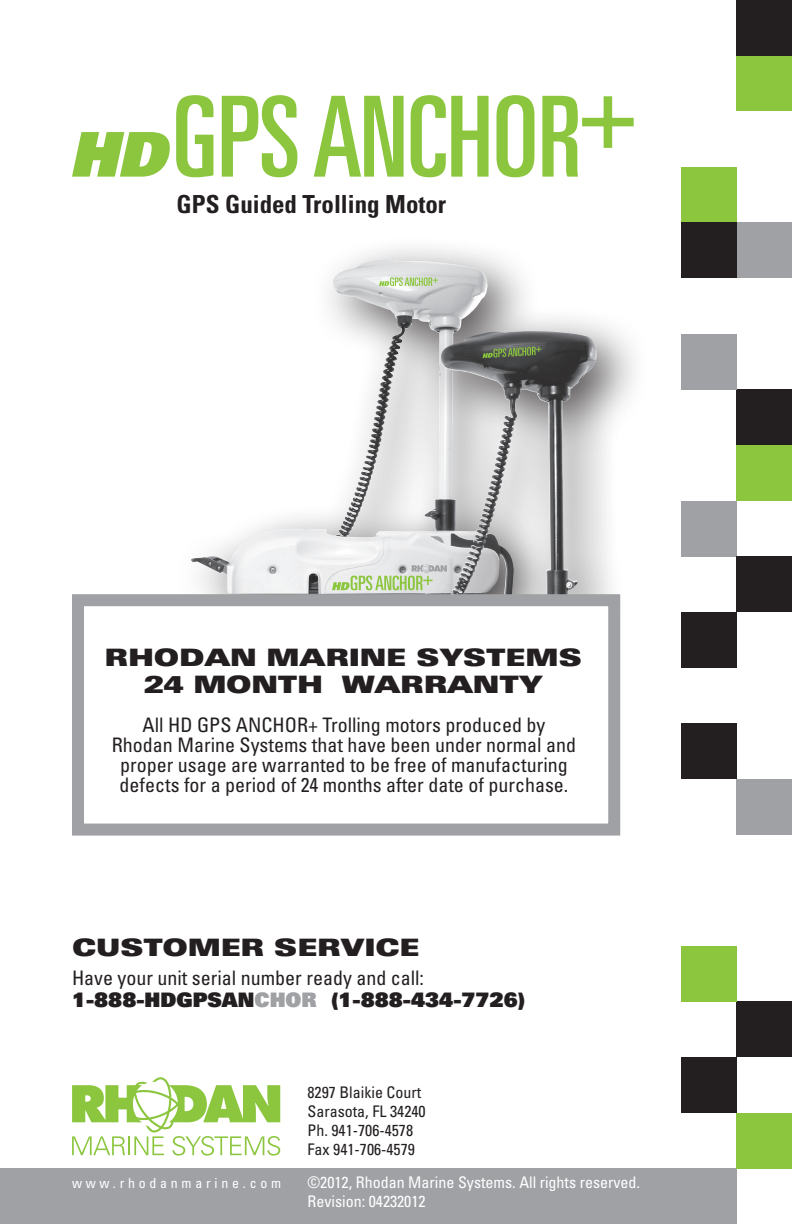
<style>
.page{position:relative;width:792px;height:1224px;background:#fff}
.page>*{position:absolute;margin:0;border:0;box-sizing:border-box;transform-origin:0 0}
.t1{font:700 condensed 25px "Univers";color:#231f20}
.t2{font:900 expanded 24px/27.2px "Univers";letter-spacing:-.01em;color:#231f20;text-align:center}
.t3{font:condensed 20px/19.8px "Univers";color:#231f20;text-align:center}
.t4{font:condensed 16px/19.2px "Univers";color:#231f20}
.t5{font:condensed 16px/19.2px "Univers";color:#fff}
.t6{font:condensed 14px "Univers";letter-spacing:.27em;color:#fff}
.s1{font-weight:900;font-stretch:normal}
.s2{font-weight:900;font-stretch:normal;color:#a0a1a5}
</style>
<div class="page">
<div style="left:0;top:1168px;width:736px;height:56px;background:#a0a1a5"></div>
<div style="left:173px;top:235px;width:396px;height:428px;background:#231f20;opacity:.75"></div>
<img style="left:333px;top:263px;width:70px;height:236px">
<svg style="left:379px;top:277px;width:59px;height:9px"></svg>
<svg style="left:332px;top:564px;width:86px;height:26px;background:#ccdcb9"></svg>
<div style="left:418px;top:306px;width:233px;height:346px;background:#231f20;opacity:.75"></div>
<img style="left:439px;top:331px;width:74px;height:201px">
<svg style="left:483px;top:347px;width:58px;height:11px"></svg>
<svg style="left:72px;top:95px;width:141px;height:82px"></svg>
<svg style="left:222px;top:95px;width:75px;height:82px"></svg>
<svg style="left:314px;top:96px;width:90px;height:81px"></svg>
<svg style="left:411px;top:95px;width:78px;height:82px"></svg>
<svg style="left:496px;top:95px;width:38px;height:82px"></svg>
<svg style="left:542px;top:96px;width:92px;height:81px"></svg>
<svg style="left:72px;top:1077px;width:208px;height:79px"></svg>
<div style="left:681px;top:501px;width:55px;height:55px;background:#a0a1a5"></div>
<div style="left:736px;top:56px;width:56px;height:55px;background:#8bc63e"></div>
<div style="left:736px;top:556px;width:56px;height:56px;background:#231f20"></div>
<div style="left:736px;top:389px;width:56px;height:56px;background:#231f20"></div>
<div style="left:736px;top:223px;width:56px;height:55px;background:#a0a1a5"></div>
<div style="left:736px;top:1001px;width:56px;height:56px;background:#231f20"></div>
<div style="left:736px;top:779px;width:56px;height:56px;background:#a0a1a5"></div>
<div style="left:681px;top:1057px;width:55px;height:56px;background:#231f20"></div>
<div style="left:736px;top:1113px;width:56px;height:55px;background:#8bc63e"></div>
<div style="left:681px;top:946px;width:55px;height:55px;background:#8bc63e"></div>
<div style="left:681px;top:167px;width:55px;height:56px;background:#8bc63e"></div>
<div style="left:736px;top:445px;width:56px;height:56px;background:#8bc63e"></div>
<div style="left:681px;top:223px;width:55px;height:55px;background:#231f20"></div>
<div style="left:681px;top:723px;width:55px;height:56px;background:#231f20"></div>
<div style="left:736px;top:0;width:56px;height:56px;background:#231f20"></div>
<div style="left:681px;top:334px;width:55px;height:55px;background:#a0a1a5"></div>
<div style="left:681px;top:612px;width:55px;height:56px;background:#231f20"></div>
<div style="left:72px;top:594px;width:548px;height:242px;background:#fff;border:12px solid #a0a1a5"></div>
<p class="t1" style="left:177px;top:189px;width:271px">GPS Guided Trolling Motor</p>
<p class="t2" style="left:105px;top:643px;width:479px">RHODAN MARINE SYSTEMS<br>24 MONTH WARRANTY</p>
<p class="t3" style="left:112px;top:715px;width:466px">All HD GPS ANCHOR+ Trolling motors produced by Rhodan Marine Systems that have been under normal and proper usage are warranted to be free of manufacturing defects for a period of 24 months after date of purchase.</p>
<p class="t2" style="left:72px;top:934px;width:349px">CUSTOMER SERVICE</p>
<p class="t3" style="left:72px;top:965px;width:455px;line-height:23px;text-align:left">Have your unit serial number ready and call:<br><span class="s1">1-888-HDGPSAN</span><span class="s2">CHOR</span> <span class="s1">(1-888-434-7726)</span></p>
<p class="t6" style="left:72px;top:1174px;width:211px">www.rhodanmarine.com</p>
<p class="t4" style="left:308px;top:1082px;width:120px">8297 Blaikie Court<br>Sarasota, FL 34240<br>Ph. 941-706-4578<br>Fax 941-706-4579</p>
<p class="t5" style="left:308px;top:1172px;width:334px">©2012, Rhodan Marine Systems. All rights reserved.<br>Revision: 04232012</p>
</div>
